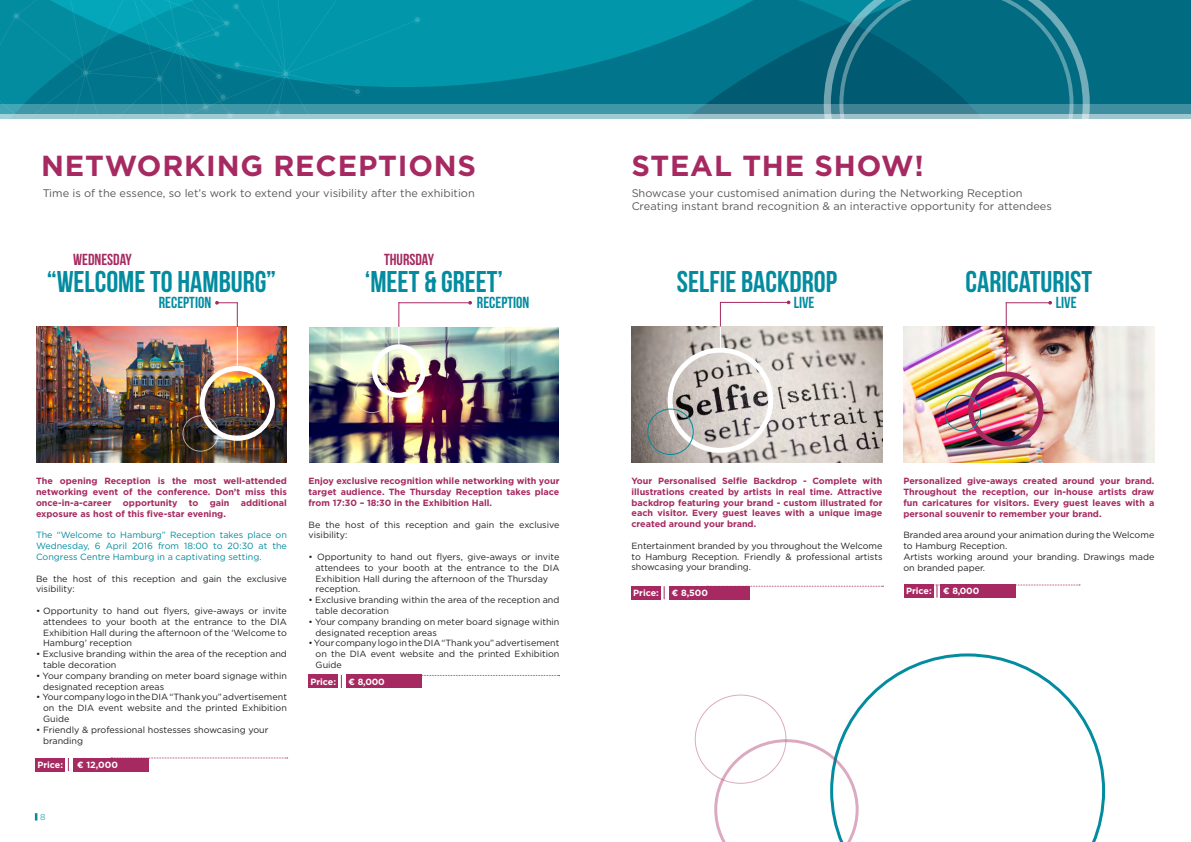
<style>
.page{position:relative;width:1191px;height:842px;background:#fff}
.page>*{position:absolute;margin:0;border:0;box-sizing:border-box;transform-origin:0 0}
.t1{font:30px "Bebas Neue";color:#038ba0}
.t2{font:700 29px "Gotham";letter-spacing:.03em;color:#a62a61}
.t3{font:16px "Bebas Neue";color:#038ba0}
.t4{font:16px "Bebas Neue";color:#a62a61}
.t5{font:11px/13.2px "Gotham";color:#231f20}
.t6{font:9px/10.8px "Gotham";color:#231f20}
.t7{font:700 9px/10.8px "Gotham";color:#a62a61;text-align:justify}
.t8{font:9px/10.8px "Gotham";color:#038ba0;text-align:justify}
.t9{font:700 9px "Gotham";color:#fff}
.t10{font:300 8.5px "Gotham";color:#038ba0}
</style>
<div class="page">
<div style="left:1089px;top:0;width:102px;height:104px;background:#016b82"></div>
<svg style="left:423px;top:87px;width:400px;height:17px;background:#006d84"></svg>
<svg style="left:423px;top:0;width:400px;height:87px;background:#01859b"></svg>
<svg style="left:423px;top:104px;width:768px;height:10px;background:#3f90a0"></svg>
<div style="left:0;top:114px;width:1191px;height:5px;background:#9ecad2"></div>
<svg style="left:823px;top:0;width:266px;height:119px;background:#287f92"></svg>
<svg style="left:839px;top:0;width:234px;height:119px;background:#137287"></svg>
<svg style="left:0;top:0;width:423px;height:118px;background:#0d8ea2"></svg>
<svg style="left:35px;top:813px;width:2px;height:7px"></svg>
<svg style="left:840px;top:653px;width:265px;height:189px"></svg>
<svg style="left:714px;top:739px;width:144px;height:103px"></svg>
<img style="left:631px;top:326px;width:251px;height:137px">
<img style="left:903px;top:327px;width:251px;height:136px">
<div style="left:667px;top:348px;width:106px;height:105px;border:5px solid #fff;border-radius:50%"></div>
<div style="left:968px;top:371px;width:75px;height:75px;border:5px solid #a62a61;border-radius:50%"></div>
<div style="left:647px;top:409px;width:46px;height:46px;border:1px solid #038ba0;border-radius:50%"></div>
<div style="left:944px;top:395px;width:37px;height:36px;border:1px solid #038ba0;border-radius:50%"></div>
<svg style="left:720px;top:303px;width:1px;height:48px"></svg>
<hr style="left:1005px;top:302px;width:1px;height:72px;background:#a62a61">
<hr style="left:720px;top:302px;width:68px;height:1px;background:#a62a61">
<hr style="left:1005px;top:302px;width:44px;height:1px;background:#a62a61">
<svg style="left:1048px;top:301px;width:4px;height:4px"></svg>
<div style="left:346px;top:675px;width:75px;height:13px;background:#a62a61"></div>
<svg style="left:421px;top:675px;width:138px;height:1px"></svg>
<div style="left:669px;top:586px;width:81px;height:13px;background:#a62a61"></div>
<div style="left:73px;top:758px;width:76px;height:13px;background:#a62a61"></div>
<svg style="left:750px;top:586px;width:133px;height:1px"></svg>
<svg style="left:149px;top:758px;width:139px;height:1px"></svg>
<img style="left:36px;top:327px;width:251px;height:136px">
<div style="left:200px;top:366px;width:75px;height:75px;border:5px solid #fff;border-radius:50%"></div>
<div style="left:182px;top:415px;width:37px;height:37px;border:1px solid #fff;border-radius:50%"></div>
<hr style="left:237px;top:327px;width:1px;height:43px;background:#fff">
<svg style="left:215px;top:301px;width:23px;height:26px"></svg>
<img style="left:309px;top:327px;width:250px;height:135px">
<div style="left:372px;top:344px;width:54px;height:54px;border:5px solid #fff;border-radius:50%"></div>
<div style="left:354px;top:377px;width:36px;height:36px;border:1px solid #fff;border-radius:50%"></div>
<svg style="left:398px;top:303px;width:1px;height:45px"></svg>
<hr style="left:398px;top:302px;width:72px;height:1px;background:#a62a61">
<svg style="left:468px;top:301px;width:4px;height:4px"></svg>
<div style="left:36px;top:758px;width:29px;height:13px;background:#a62a61"></div>
<svg style="left:68px;top:758px;width:1px;height:13px"></svg>
<div style="left:309px;top:675px;width:29px;height:13px;background:#a62a61"></div>
<svg style="left:341px;top:675px;width:1px;height:13px"></svg>
<div style="left:631px;top:586px;width:29px;height:13px;background:#a62a61"></div>
<svg style="left:664px;top:586px;width:1px;height:13px"></svg>
<svg style="left:904px;top:584px;width:176px;height:14px"></svg>
<p class="t2" style="left:41px;top:148px;width:436px">NETWORKING RECEPTIONS</p>
<p class="t2" style="left:631px;top:148px;width:294px">STEAL THE SHOW!</p>
<p class="t5" style="left:43px;top:186px;width:434px">Time is of the essence, so let’s work to extend your visibility after the exhibition</p>
<p class="t5" style="left:631px;top:186px;width:422px">Showcase your customised animation during the Networking Reception<br>Creating instant brand recognition &amp; an interactive opportunity for attendees</p>
<p class="t4" style="left:73px;top:251px;width:60px">WEDNESDAY</p>
<p class="t4" style="left:384px;top:251px;width:51px">THURSDAY</p>
<p class="t1" style="left:365px;top:265px;width:140px">‘MEET &amp; GREET’</p>
<p class="t3" style="left:477px;top:294px;width:54px">RECEPTION</p>
<p class="t1" style="left:47px;top:265px;width:231px">“WELCOME TO HAMBURG”</p>
<p class="t3" style="left:159px;top:294px;width:54px">RECEPTION</p>
<p class="t7" style="left:36px;top:476px;width:252px">The opening Reception is the most well-attended networking event of the conference. Don’t miss this once-in-a-career opportunity to gain additional exposure as host of this five-star evening.</p>
<p class="t8" style="left:36px;top:530px;width:252px">The “Welcome to Hamburg” Reception takes place on Wednesday, 6 April 2016 from 18:00 to 20:30 at the Congress Centre Hamburg in a captivating setting.</p>
<p class="t6" style="left:36px;top:573px;width:252px">Be the host of this reception and gain the exclusive visibility:</p>
<p class="t6" style="left:43px;top:605px;width:245px;text-align:justify;text-indent:-7px">• Opportunity to hand out flyers, give-aways or invite attendees to your booth at the entrance to the DIA Exhibition Hall during the afternoon of the ‘Welcome to Hamburg’ reception</p>
<p class="t6" style="left:43px;top:648px;width:245px;text-indent:-7px">• Exclusive branding within the area of the reception and table decoration</p>
<p class="t6" style="left:43px;top:670px;width:245px;text-indent:-7px">• Your company branding on meter board signage within designated reception areas</p>
<p class="t6" style="left:43px;top:692px;width:245px;text-align:justify;text-indent:-7px">• Your company logo in the DIA “Thank you” advertisement on the DIA event website and the printed Exhibition Guide</p>
<p class="t6" style="left:43px;top:724px;width:227px;text-indent:-7px">• Friendly &amp; professional hostesses showcasing your branding</p>
<p class="t9" style="left:37px;top:759px;width:27px">Price:</p>
<p class="t9" style="left:77px;top:759px;width:42px">€ 12,000</p>
<p class="t10" style="left:40px;top:812px;width:7px">8</p>
<p class="t7" style="left:308px;top:476px;width:252px">Enjoy exclusive recognition while networking with your target audience. The Thursday Reception takes place from 17:30 – 18:30 in the Exhibition Hall.</p>
<p class="t6" style="left:308px;top:519px;width:252px">Be the host of this reception and gain the exclusive visibility:</p>
<p class="t6" style="left:315px;top:551px;width:245px;text-indent:-7px">• Opportunity to hand out flyers, give-aways or invite attendees to your booth at the entrance to the DIA Exhibition Hall during the afternoon of the Thursday reception.</p>
<p class="t6" style="left:315px;top:594px;width:245px;text-indent:-7px">• Exclusive branding within the area of the reception and table decoration</p>
<p class="t6" style="left:315px;top:616px;width:245px;text-indent:-7px">• Your company branding on meter board signage within designated reception areas</p>
<p class="t6" style="left:315px;top:638px;width:245px;text-align:justify;text-indent:-7px">• Your company logo in the DIA “Thank you” advertisement on the DIA event website and the printed Exhibition Guide</p>
<p class="t9" style="left:310px;top:676px;width:27px">Price:</p>
<p class="t9" style="left:348px;top:676px;width:38px">€ 8,000</p>
<p class="t1" style="left:677px;top:265px;width:161px">SELFIE BACKDROP</p>
<p class="t1" style="left:965px;top:265px;width:128px">CARICATURIST</p>
<p class="t3" style="left:793px;top:294px;width:22px">LIVE</p>
<p class="t3" style="left:1055px;top:294px;width:22px">LIVE</p>
<p class="t7" style="left:631px;top:475px;width:252px">Your Personalised Selfie Backdrop - Complete with illustrations created by artists in real time. Attractive backdrop featuring your brand - custom illustrated for each visitor. Every guest leaves with a unique image created around your brand.</p>
<p class="t6" style="left:631px;top:540px;width:252px;text-align:justify">Entertainment branded by you throughout the Welcome to Hamburg Reception. Friendly &amp; professional artists showcasing your branding.</p>
<p class="t7" style="left:903px;top:476px;width:252px">Personalized give-aways created around your brand.</p>
<p class="t7" style="left:903px;top:486px;width:252px">Throughout the reception, our in-house artists draw fun caricatures for visitors. Every guest leaves with a personal souvenir to remember your brand.</p>
<p class="t6" style="left:903px;top:530px;width:252px">Branded area around your animation during the Welcome to Hamburg Reception.</p>
<p class="t6" style="left:903px;top:551px;width:252px">Artists working around your branding. Drawings made on branded paper.</p>
<p class="t9" style="left:633px;top:587px;width:27px">Price:</p>
<p class="t9" style="left:906px;top:586px;width:27px">Price:</p>
<p class="t9" style="left:672px;top:587px;width:38px">€ 8,500</p>
<p class="t9" style="left:943px;top:586px;width:38px">€ 8,000</p>
</div>
